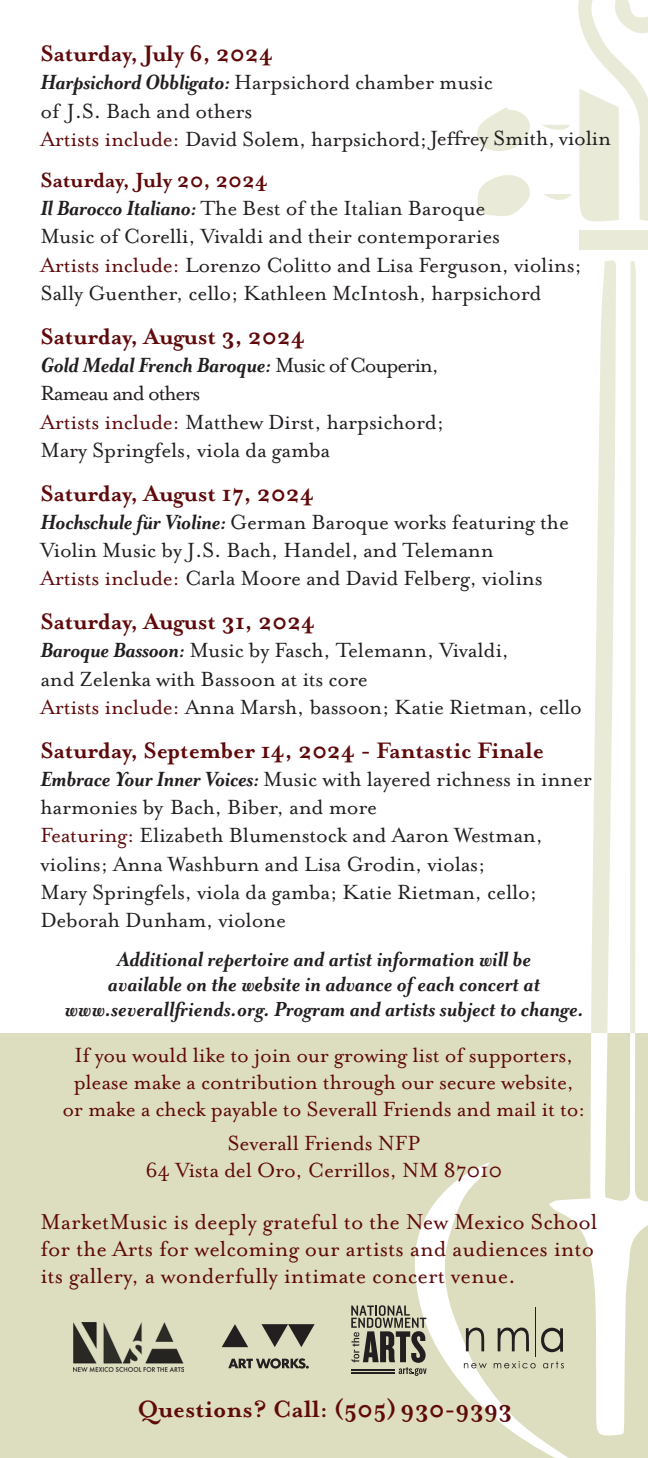
<style>
.page{position:relative;width:648px;height:1458px;background:#fff}
.page>*{position:absolute;margin:0;border:0;box-sizing:border-box;transform-origin:0 0}
.t1{font:700 27px "Mrs Eaves OT";color:#5f090a}
.t2{font:700 25.65px "Mrs Eaves OT";letter-spacing:-.01em;color:#5f090a}
.t3{font:24.75px/27px "Mrs Eaves OT";color:#5f090a}
.t4{font:23.62px/28.3px "Mrs Eaves OT";letter-spacing:-.01em;color:#231f20}
.t5{font:23.62px/27px "Mrs Eaves OT";letter-spacing:-.01em;color:#5f090a;text-align:center}
.t6{font:italic 700 23.4px/24.8px "Mrs Eaves OT";color:#231f20;text-align:center}
.s1{font-weight:700;font-style:italic}
.s2{color:#5f090a}
.s3{font-weight:700;color:#5f090a}
</style>
<div class="page">
<svg style="left:549px;top:260px;width:87px;height:774px"></svg>
<div style="left:580px;top:230px;width:68px;height:20px;background:#e9ead7"></div>
<svg style="left:477px;top:175px;width:53px;height:41px"></svg>
<svg style="left:477px;top:107px;width:53px;height:44px"></svg>
<svg style="left:543px;top:0;width:105px;height:222px"></svg>
<div style="left:0;top:1034px;width:648px;height:424px;background:#dddec0"></div>
<svg style="left:593px;top:602px;width:55px;height:432px"></svg>
<svg style="left:589px;top:1034px;width:59px;height:402px"></svg>
<svg style="left:415px;top:1162px;width:174px;height:296px"></svg>
<img style="left:73px;top:1322px;width:110px;height:49px">
<svg style="left:351px;top:1305px;width:76px;height:71px"></svg>
<svg style="left:498px;top:1327px;width:31px;height:24px"></svg>
<svg style="left:466px;top:1327px;width:18px;height:24px"></svg>
<hr style="left:535px;top:1307px;width:1px;height:49px;background:#231f20">
<svg style="left:464px;top:1363px;width:23px;height:5px"></svg>
<svg style="left:543px;top:1361px;width:21px;height:7px"></svg>
<svg style="left:494px;top:1361px;width:42px;height:7px"></svg>
<svg style="left:540px;top:1325px;width:23px;height:30px"></svg>
<svg style="left:222px;top:1324px;width:26px;height:23px"></svg>
<svg style="left:262px;top:1324px;width:53px;height:23px"></svg>
<svg style="left:228px;top:1358px;width:81px;height:11px"></svg>
<p class="t2" style="left:40px;top:39px;width:234px">Saturday, July 6, 2024</p>
<p class="t4" style="left:40px;top:68px;width:572px"><span class="s1">Harpsichord Obbligato:</span> Harpsichord chamber music<br>of J.S. Bach and others<br><span class="s2">Artists include:</span> David Solem, harpsichord;Jeffrey Smith, violin</p>
<p class="t4" style="left:40px;top:166px;width:543px"><span class="s3">Saturday, July 20, 2024<br></span><span class="s1">Il Barocco Italiano:</span> The Best of the Italian Baroque<br>Music of Corelli, Vivaldi and their contemporaries<br><span class="s2">Artists include:</span> Lorenzo Colitto and Lisa Ferguson, violins; Sally Guenther, cello; Kathleen McIntosh, harpsichord</p>
<p class="t2" style="left:40px;top:322px;width:266px">Saturday, August 3, 2024</p>
<p class="t4" style="left:40px;top:351px;width:405px"><span class="s1">Gold Medal French Baroque:</span> Music of Couperin, Rameau and others<br><span class="s2">Artists include:</span> Matthew Dirst, harpsichord; Mary Springfels, viola da gamba</p>
<p class="t2" style="left:40px;top:479px;width:275px">Saturday, August 17, 2024</p>
<p class="t4" style="left:40px;top:508px;width:530px"><span class="s1">Hochschule für Violine:</span> German Baroque works featuring the<br>Violin Music by J.S. Bach, Handel, and Telemann<br><span class="s2">Artists include:</span> Carla Moore and David Felberg, violins</p>
<p class="t2" style="left:40px;top:608px;width:277px">Saturday, August 31, 2024</p>
<p class="t4" style="left:40px;top:636px;width:543px"><span class="s1">Baroque Bassoon:</span> Music by Fasch, Telemann, Vivaldi,<br>and Zelenka with Bassoon at its core<br><span class="s2">Artists include:</span> Anna Marsh, bassoon; Katie Rietman, cello</p>
<p class="t2" style="left:40px;top:736px;width:505px">Saturday, September 14, 2024 - Fantastic Finale</p>
<p class="t4" style="left:40px;top:765px;width:553px"><span class="s1">Embrace Your Inner Voices:</span> Music with layered richness in inner harmonies by Bach, Biber, and more<br><span class="s2">Featuring:</span> Elizabeth Blumenstock and Aaron Westman, violins; Anna Washburn and Lisa Grodin, violas;<br>Mary Springfels, viola da gamba; Katie Rietman, cello; Deborah Dunham, violone</p>
<p class="t6" style="left:65px;top:947px;width:520px">Additional repertoire and artist information will be<br>available on the website in advance of each concert at www.severallfriends.org. Program and artists subject to change.</p>
<p class="t5" style="left:62px;top:1042px;width:525px">If you would like to join our growing list of supporters, please make a contribution through our secure website, or make a check payable to Severall Friends and mail it to:</p>
<p class="t5" style="left:145px;top:1129px;width:359px">Severall Friends NFP<br>64 Vista del Oro, Cerrillos, NM 87010</p>
<p class="t3" style="left:40px;top:1208px;width:559px">MarketMusic is deeply grateful to the New Mexico School for the Arts for welcoming our artists and audiences into its gallery, a wonderfully intimate concert venue.</p>
<p class="t1" style="left:137px;top:1394px;width:377px">Questions? Call: (505) 930-9393</p>
</div>
